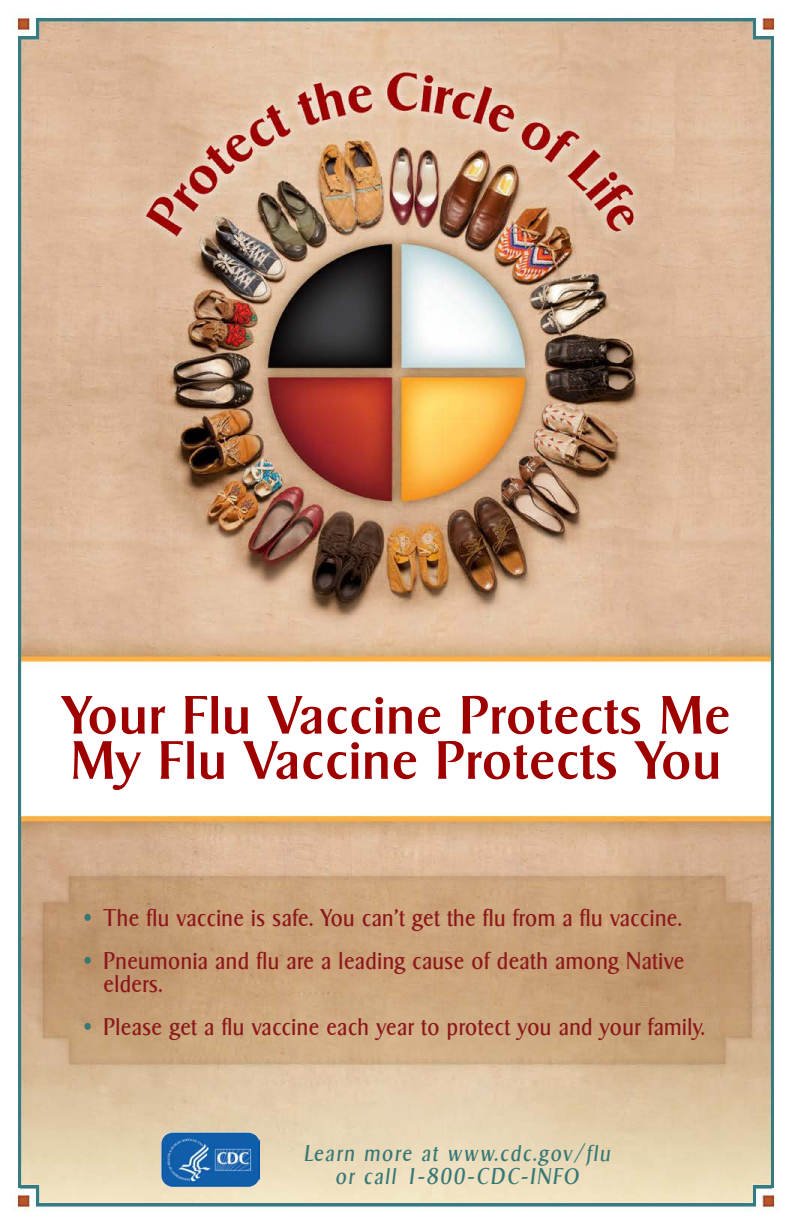
<style>
.page{position:relative;width:792px;height:1224px;background:#fff}
.page>*{position:absolute;margin:0;border:0;box-sizing:border-box;transform-origin:0 0}
.t1{font:500 52.1px/45.2px "Sigvar Serial";letter-spacing:.025em;color:#9e0000}
.t2{font:23.5px/43px "Sigvar Serial";letter-spacing:.025em;color:#8c171c;scale:.92 1}
.t3{font:italic 22.1px/22.6px "Sigvar Serial";letter-spacing:.1em;color:#367875;text-align:center;scale:.89 1}
</style>
<div class="page">
<img style="left:16px;top:16px;width:760px;height:1192px">
<img style="left:161px;top:1132px;width:98px;height:55px">
<svg style="left:85px;top:914px;width:6px;height:6px"></svg>
<svg style="left:85px;top:957px;width:6px;height:7px"></svg>
<svg style="left:85px;top:1023px;width:6px;height:7px"></svg>
<p class="t1" style="left:62px;top:692px;width:670px">Your Flu Vaccine Protects Me<br>My Flu Vaccine Protects You</p>
<p class="t2" style="left:103px;top:896px;width:633px">The flu vaccine is safe. You can’t get the flu from a flu vaccine.<br>Pneumonia and flu are a leading cause of death among Native</p>
<p class="t2" style="left:103px;top:962px;width:655px">elders.<br>Please get a flu vaccine each year to protect you and your family.</p>
<p class="t3" style="left:304px;top:1142px;width:345px">Learn more at www.cdc.gov/flu or call 1-800-CDC-INFO</p>
</div>
